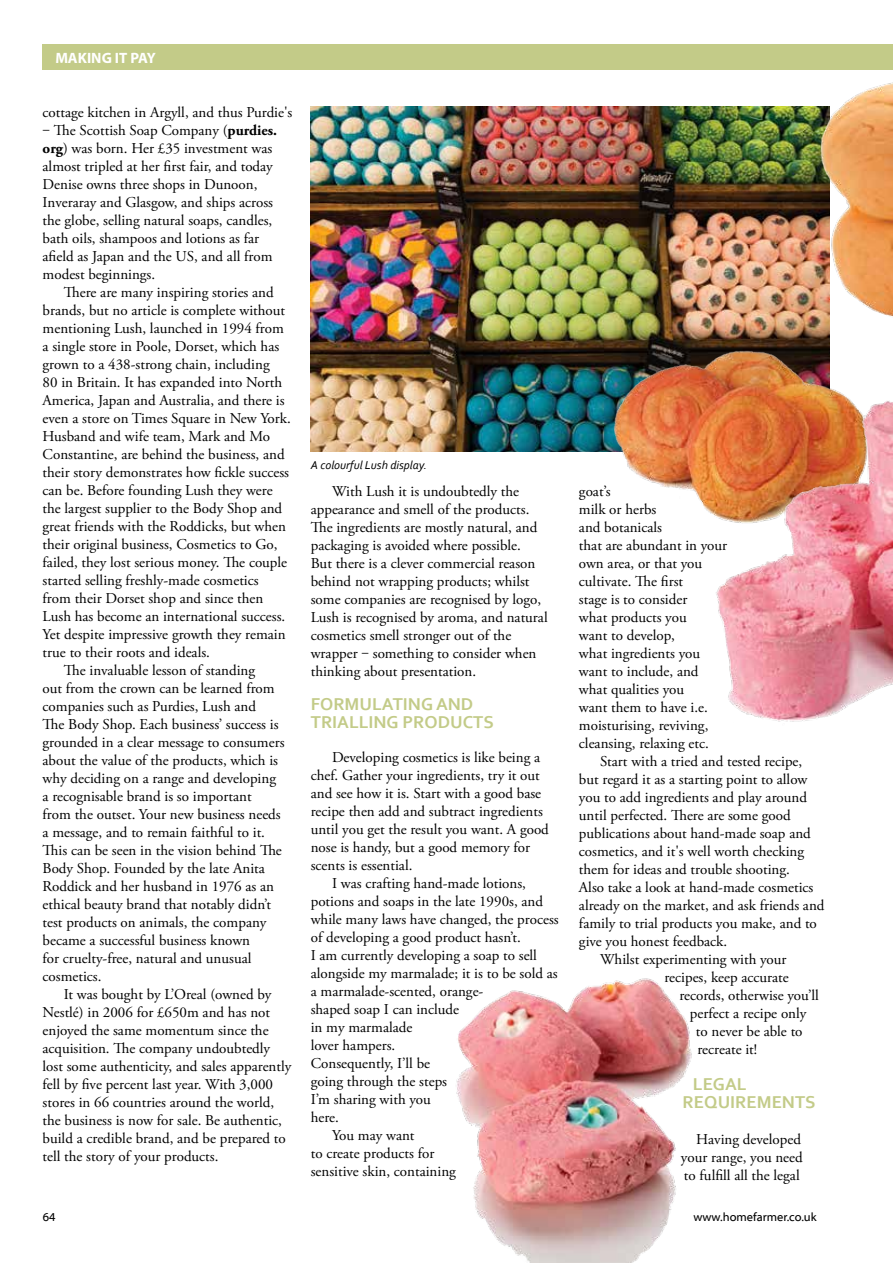
<style>
.page{position:relative;width:893px;height:1263px;background:#fff}
.page>*{position:absolute;margin:0;border:0;box-sizing:border-box;transform-origin:0 0}
.t1{font:700 18px/18px "Corbel";color:#c3cb88}
.t2{font:15px/18px "Adobe Garamond Pro";color:#000}
.t3{font:700 15px "Myriad Pro";color:#fff}
.t4{font:12px "Myriad Web Pro";color:#000}
.t5{font:italic 12px "Corbel";color:#000}
.s1{font-weight:700}
</style>
<div class="page">
<div style="left:42px;top:45px;width:851px;height:25px;background:#c3cb88"></div>
<img style="left:311px;top:106px;width:418px;height:346px">
<img style="left:612px;top:344px;width:117px;height:170px">
<img style="left:711px;top:401px;width:182px;height:321px">
<img style="left:456px;top:978px;width:236px;height:285px">
<img style="left:729px;top:44px;width:164px;height:389px">
<p class="t3" style="left:55px;top:48px;width:102px">MAKING IT PAY</p>
<p class="t2" style="left:43px;top:104px;width:251px">cottage kitchen in Argyll, and thus Purdie's ‒ The Scottish Soap Company (<span class="s1">purdies. org</span>) was born. Her £35 investment was almost tripled at her first fair, and today Denise owns three shops in Dunoon, Inveraray and Glasgow, and ships across the globe, selling natural soaps, candles, bath oils, shampoos and lotions as far afield as Japan and the US, and all from modest beginnings.</p>
<p class="t2" style="left:64px;top:284px;width:211px">There are many inspiring stories and</p>
<p class="t2" style="left:43px;top:302px;width:244px">brands, but no article is complete without</p>
<p class="t2" style="left:43px;top:320px;width:243px">mentioning Lush, launched in 1994 from</p>
<p class="t2" style="left:43px;top:338px;width:238px">a single store in Poole, Dorset, which has</p>
<p class="t2" style="left:43px;top:356px;width:229px">grown to a 438-strong chain, including</p>
<p class="t2" style="left:43px;top:374px;width:241px">80 in Britain. It has expanded into North</p>
<p class="t2" style="left:43px;top:392px;width:244px">America, Japan and Australia, and there is</p>
<p class="t2" style="left:43px;top:410px;width:250px">even a store on Times Square in New York.</p>
<p class="t2" style="left:43px;top:428px;width:229px">Husband and wife team, Mark and Mo</p>
<p class="t2" style="left:43px;top:446px;width:244px">Constantine, are behind the business, and</p>
<p class="t2" style="left:43px;top:464px;width:248px">their story demonstrates how fickle success</p>
<p class="t2" style="left:43px;top:482px;width:232px">can be. Before founding Lush they were</p>
<p class="t2" style="left:43px;top:500px;width:241px">the largest supplier to the Body Shop and</p>
<p class="t2" style="left:43px;top:518px;width:245px">great friends with the Roddicks, but when</p>
<p class="t2" style="left:43px;top:536px;width:236px">their original business, Cosmetics to Go,</p>
<p class="t2" style="left:43px;top:554px;width:246px">failed, they lost serious money. The couple</p>
<p class="t2" style="left:43px;top:572px;width:218px">started selling freshly-made cosmetics</p>
<p class="t2" style="left:43px;top:590px;width:222px">from their Dorset shop and since then</p>
<p class="t2" style="left:43px;top:608px;width:244px">Lush has become an international success.</p>
<p class="t2" style="left:43px;top:626px;width:245px">Yet despite impressive growth they remain</p>
<p class="t2" style="left:43px;top:644px;width:169px">true to their roots and ideals.</p>
<p class="t2" style="left:64px;top:662px;width:193px">The invaluable lesson of standing</p>
<p class="t2" style="left:43px;top:680px;width:234px">out from the crown can be learned from</p>
<p class="t2" style="left:43px;top:698px;width:215px">companies such as Purdies, Lush and</p>
<p class="t2" style="left:43px;top:716px;width:237px">The Body Shop. Each business’ success is</p>
<p class="t2" style="left:43px;top:734px;width:243px">grounded in a clear message to consumers</p>
<p class="t2" style="left:43px;top:752px;width:237px">about the value of the products, which is</p>
<p class="t2" style="left:43px;top:770px;width:235px">why deciding on a range and developing</p>
<p class="t2" style="left:43px;top:788px;width:211px">a recognisable brand is so important</p>
<p class="t2" style="left:43px;top:806px;width:240px">from the outset. Your new business needs</p>
<p class="t2" style="left:43px;top:824px;width:224px">a message, and to remain faithful to it.</p>
<p class="t2" style="left:43px;top:842px;width:241px">This can be seen in the vision behind The</p>
<p class="t2" style="left:43px;top:860px;width:224px">Body Shop. Founded by the late Anita</p>
<p class="t2" style="left:43px;top:878px;width:233px">Roddick and her husband in 1976 as an</p>
<p class="t2" style="left:43px;top:896px;width:230px">ethical beauty brand that notably didn’t</p>
<p class="t2" style="left:43px;top:914px;width:225px">test products on animals, the company</p>
<p class="t2" style="left:43px;top:932px;width:209px">became a successful business known</p>
<p class="t2" style="left:43px;top:950px;width:210px">for cruelty-free, natural and unusual</p>
<p class="t2" style="left:43px;top:968px;width:60px">cosmetics.</p>
<p class="t2" style="left:64px;top:986px;width:209px">It was bought by L’Oreal (owned by</p>
<p class="t2" style="left:43px;top:1004px;width:229px">Nestlé) in 2006 for £650m and has not</p>
<p class="t2" style="left:43px;top:1022px;width:228px">enjoyed the same momentum since the</p>
<p class="t2" style="left:43px;top:1040px;width:229px">acquisition. The company undoubtedly</p>
<p class="t2" style="left:43px;top:1058px;width:250px">lost some authenticity, and sales apparently</p>
<p class="t2" style="left:43px;top:1076px;width:232px">fell by five percent last year. With 3,000</p>
<p class="t2" style="left:43px;top:1094px;width:233px">stores in 66 countries around the world,</p>
<p class="t2" style="left:43px;top:1112px;width:241px">the business is now for sale. Be authentic,</p>
<p class="t2" style="left:43px;top:1130px;width:245px">build a credible brand, and be prepared to</p>
<p class="t2" style="left:43px;top:1148px;width:177px">tell the story of your products.</p>
<p class="t5" style="left:311px;top:458px;width:118px">A colourful Lush display.</p>
<p class="t2" style="left:311px;top:482px;width:238px;text-indent:21px">With Lush it is undoubtedly the appearance and smell of the products.<br>The ingredients are mostly natural, and packaging is avoided where possible.<br>But there is a clever commercial reason behind not wrapping products; whilst some companies are recognised by logo, Lush is recognised by aroma, and natural cosmetics smell stronger out of the wrapper ‒ something to consider when thinking about presentation.</p>
<p class="t1" style="left:311px;top:694px;width:185px">FORMULATING AND<br>TRIALLING PRODUCTS</p>
<p class="t2" style="left:332px;top:749px;width:210px">Developing cosmetics is like being a</p>
<p class="t2" style="left:311px;top:767px;width:231px">chef. Gather your ingredients, try it out</p>
<p class="t2" style="left:311px;top:785px;width:232px">and see how it is. Start with a good base</p>
<p class="t2" style="left:311px;top:803px;width:234px">recipe then add and subtract ingredients</p>
<p class="t2" style="left:311px;top:821px;width:240px">until you get the result you want. A good</p>
<p class="t2" style="left:311px;top:839px;width:221px">nose is handy, but a good memory for</p>
<p class="t2" style="left:311px;top:857px;width:103px">scents is essential.</p>
<p class="t2" style="left:332px;top:875px;width:196px">I was crafting hand-made lotions,</p>
<p class="t2" style="left:311px;top:893px;width:234px">potions and soaps in the late 1990s, and</p>
<p class="t2" style="left:311px;top:911px;width:249px">while many laws have changed, the process</p>
<p class="t2" style="left:311px;top:929px;width:212px">of developing a good product hasn’t.</p>
<p class="t2" style="left:311px;top:947px;width:228px">I am currently developing a soap to sell</p>
<p class="t2" style="left:311px;top:965px;width:248px">alongside my marmalade; it is to be sold as</p>
<p class="t2" style="left:311px;top:983px;width:174px">a marmalade-scented, orange-</p>
<p class="t2" style="left:311px;top:1001px;width:150px">shaped soap I can include</p>
<p class="t2" style="left:311px;top:1019px;width:103px">in my marmalade</p>
<p class="t2" style="left:311px;top:1037px;width:86px">lover hampers.</p>
<p class="t2" style="left:311px;top:1055px;width:121px">Consequently, I’ll be</p>
<p class="t2" style="left:311px;top:1073px;width:138px">going through the steps</p>
<p class="t2" style="left:311px;top:1091px;width:122px">I’m sharing with you</p>
<p class="t2" style="left:311px;top:1109px;width:30px">here.</p>
<p class="t2" style="left:332px;top:1127px;width:84px">You may want</p>
<p class="t2" style="left:311px;top:1145px;width:125px">to create products for</p>
<p class="t2" style="left:311px;top:1163px;width:147px">sensitive skin, containing</p>
<p class="t2" style="left:579px;top:482px;width:150px">goat’s<br>milk or herbs<br>and botanicals<br>that are abundant in your own area, or that you cultivate. The first<br>stage is to consider<br>what products you<br>want to develop,<br>what ingredients you want to include, and what qualities you<br>want them to have i.e. moisturising, reviving, cleansing, relaxing etc.</p>
<p class="t2" style="left:600px;top:752px;width:204px">Start with a tried and tested recipe,</p>
<p class="t2" style="left:579px;top:770px;width:230px">but regard it as a starting point to allow</p>
<p class="t2" style="left:579px;top:788px;width:230px">you to add ingredients and play around</p>
<p class="t2" style="left:579px;top:806px;width:213px">until perfected. There are some good</p>
<p class="t2" style="left:579px;top:824px;width:233px">publications about hand-made soap and</p>
<p class="t2" style="left:579px;top:842px;width:227px">cosmetics, and it's well worth checking</p>
<p class="t2" style="left:579px;top:860px;width:212px">them for ideas and trouble shooting.</p>
<p class="t2" style="left:579px;top:878px;width:236px">Also take a look at hand-made cosmetics</p>
<p class="t2" style="left:579px;top:896px;width:247px">already on the market, and ask friends and</p>
<p class="t2" style="left:579px;top:914px;width:239px">family to trial products you make, and to</p>
<p class="t2" style="left:579px;top:932px;width:150px">give you honest feedback.</p>
<p class="t2" style="left:600px;top:950px;width:188px">Whilst experimenting with your</p>
<p class="t2" style="left:664px;top:968px;width:126px">recipes, keep accurate</p>
<p class="t2" style="left:679px;top:986px;width:141px">records, otherwise you’ll</p>
<p class="t2" style="left:690px;top:1004px;width:118px">perfect a recipe only</p>
<p class="t2" style="left:696px;top:1022px;width:108px">to never be able to</p>
<p class="t2" style="left:697px;top:1040px;width:61px">recreate it!</p>
<p class="t1" style="left:682px;top:1074px;width:135px;text-indent:10px">LEGAL<br>REQUIREMENTS</p>
<p class="t2" style="left:681px;top:1130px;width:123px;text-align:justify;text-indent:15px">Having developed your range, you need to fulfill all the legal</p>
<p class="t4" style="left:43px;top:1210px;width:14px">64</p>
<p class="t4" style="left:693px;top:1210px;width:125px">www.homefarmer.co.uk</p>
</div>
